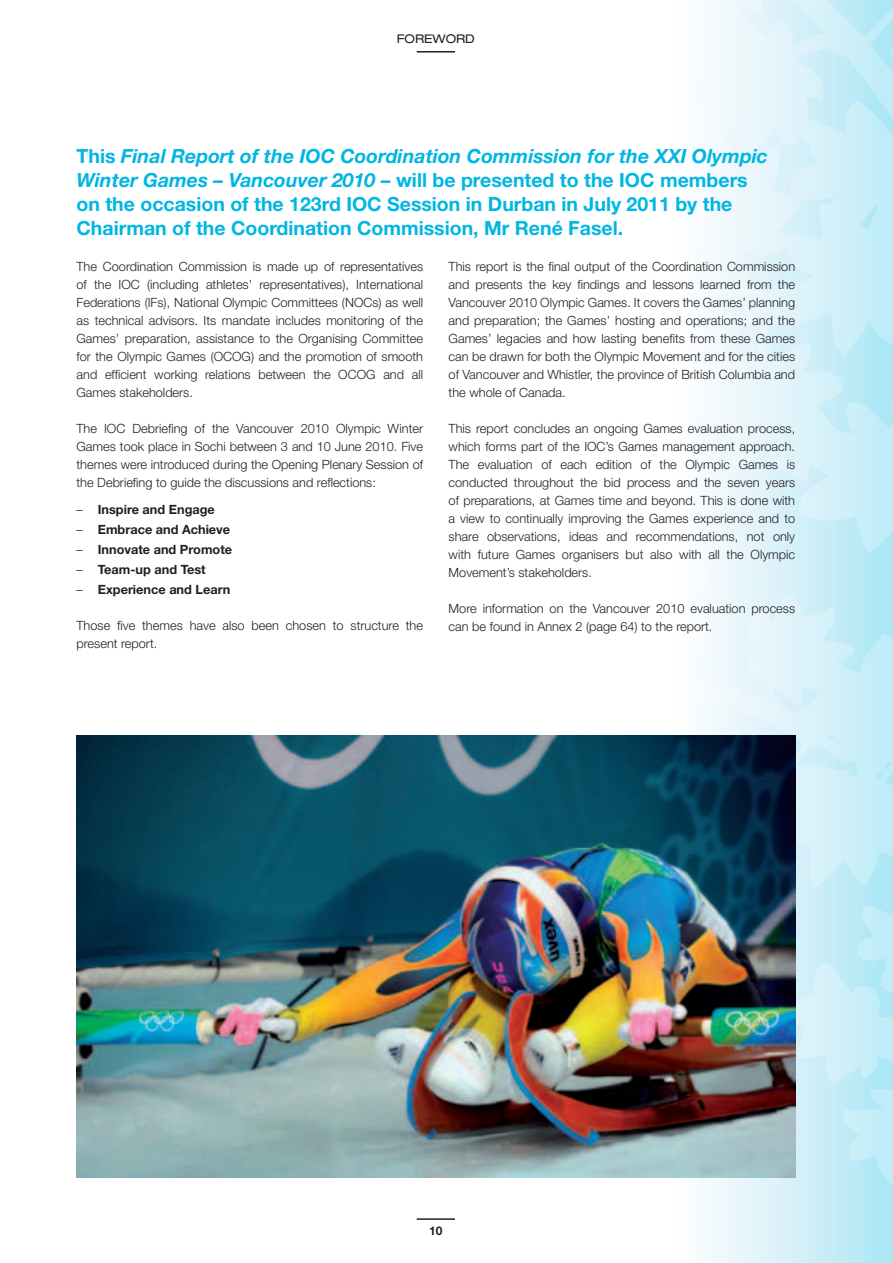
<style>
.page{position:relative;width:893px;height:1263px;background:#fff}
.page>*{position:absolute;margin:0;border:0;box-sizing:border-box;transform-origin:0 0}
.t1{font:700 19.5px/24px "Helvetica Neue LT Std";color:#00b6e2}
.t2{font:300 12.75px/18px "Helvetica Neue LT Std";color:#231f20;text-align:justify}
.t3{font:700 12.75px "Helvetica Neue LT Std";color:#231f20}
.t4{font:expanded 12px "Helvetica Neue LT Std";color:#231f20}
.t5{font:700 12px "Helvetica Neue LT Std";color:#231f20}
.s1{font-style:italic}
.s2{font-weight:300}
</style>
<div class="page">
<svg style="left:530px;top:0;width:363px;height:1263px"></svg>
<hr style="left:417px;top:51px;width:38px;height:2px;background:#231f20">
<hr style="left:417px;top:1218px;width:38px;height:2px;background:#231f20">
<img style="left:77px;top:736px;width:718px;height:442px">
<p class="t4" style="left:397px;top:31px;width:79px">FOREWORD</p>
<p class="t1" style="left:77px;top:143px;width:693px">This <span class="s1">Final Report of the IOC Coordination Commission for the XXI Olympic Winter Games – Vancouver 2010</span> – will be presented to the IOC members on the occasion of the 123rd IOC Session in Durban in July 2011 by the Chairman of the Coordination Commission, Mr René Fasel.</p>
<p class="t2" style="left:77px;top:257px;width:348px">The Coordination Commission is made up of representatives of the IOC (including athletes’ representatives), International Federations (IFs), National Olympic Committees (NOCs) as well as technical advisors. Its mandate includes monitoring of the Games’ preparation, assistance to the Organising Committee for the Olympic Games (OCOG) and the promotion of smooth and efficient working relations between the OCOG and all Games stakeholders.</p>
<p class="t2" style="left:77px;top:419px;width:348px">The IOC Debriefing of the Vancouver 2010 Olympic Winter Games took place in Sochi between 3 and 10 June 2010. Five themes were introduced during the Opening Plenary Session of the Debriefing to guide the discussions and reflections:</p>
<p class="t3" style="left:77px;top:501px;width:140px"><span class="s2">–</span> Inspire and Engage</p>
<p class="t3" style="left:77px;top:521px;width:155px"><span class="s2">–</span> Embrace and Achieve</p>
<p class="t3" style="left:77px;top:542px;width:157px"><span class="s2">–</span> Innovate and Promote</p>
<p class="t3" style="left:77px;top:562px;width:131px"><span class="s2">–</span> Team-up and Test</p>
<p class="t3" style="left:77px;top:582px;width:155px"><span class="s2">–</span> Experience and Learn</p>
<p class="t2" style="left:77px;top:617px;width:348px">Those five themes have also been chosen to structure the present report.</p>
<p class="t2" style="left:449px;top:257px;width:348px">This report is the final output of the Coordination Commission and presents the key findings and lessons learned from the Vancouver 2010 Olympic Games. It covers the Games’ planning and preparation; the Games’ hosting and operations; and the Games’ legacies and how lasting benefits from these Games can be drawn for both the Olympic Movement and for the cities of Vancouver and Whistler, the province of British Columbia and the whole of Canada.</p>
<p class="t2" style="left:449px;top:419px;width:348px">This report concludes an ongoing Games evaluation process, which forms part of the IOC’s Games management approach.<br>The evaluation of each edition of the Olympic Games is conducted throughout the bid process and the seven years of preparations, at Games time and beyond. This is done with a view to continually improving the Games experience and to share observations, ideas and recommendations, not only with future Games organisers but also with all the Olympic Movement’s stakeholders.</p>
<p class="t2" style="left:449px;top:599px;width:348px">More information on the Vancouver 2010 evaluation process can be found in Annex 2 (page 64) to the report.</p>
<p class="t5" style="left:429px;top:1224px;width:15px">10</p>
</div>
